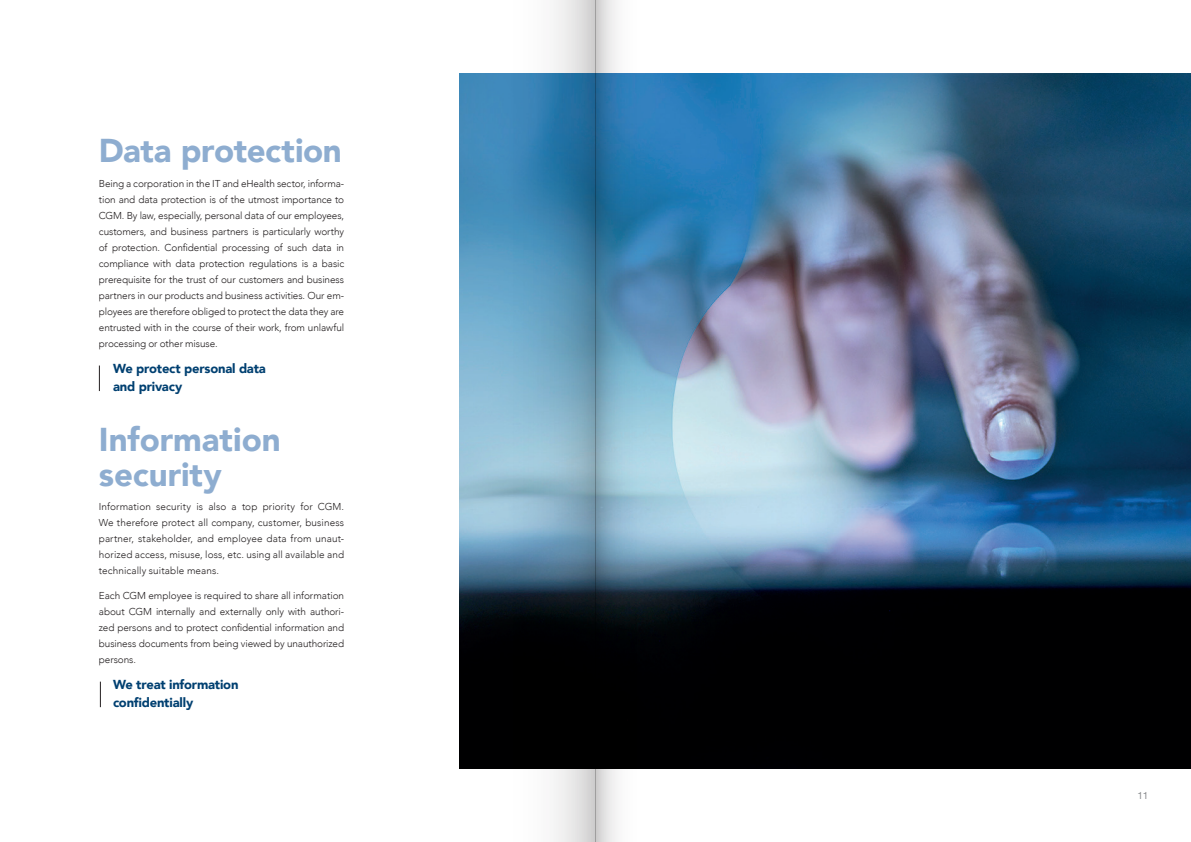
<style>
.page{position:relative;width:1191px;height:842px;background:#fff}
.page>*{position:absolute;margin:0;border:0;box-sizing:border-box;transform-origin:0 0}
.t1{font:900 33px/35px "Avenir";letter-spacing:-.005em;color:#8eadd0}
.t2{font:900 13px/18px "Avenir";letter-spacing:-.015em;color:#004071}
.t3{font:300 10px/16px "Avenir";letter-spacing:-.01em;color:#231f20;text-align:justify}
.t4{font:10px "Helvetica Neue";color:#8a8c8f}
</style>
<div class="page">
<svg style="left:99px;top:365px;width:1px;height:26px"></svg>
<svg style="left:100px;top:682px;width:1px;height:25px"></svg>
<img style="left:669px;top:74px;width:522px;height:694px">
<svg style="left:595px;top:0;width:74px;height:842px;background:#63879e"></svg>
<svg style="left:459px;top:0;width:136px;height:842px;background:#678aa0"></svg>
<h1 class="t1" style="left:99px;top:132px;width:244px">Data protection</h1>
<p class="t3" style="left:99px;top:175px;width:247px">Being a corporation in the IT and eHealth sector, informa&shy;tion and data protection is of the utmost importance to CGM. By law, especially, personal data of our employees, customers, and business partners is particularly worthy of protection. Confidential processing of such data in compliance with data protection regulations is a basic prerequisite for the trust of our customers and business partners in our products and business activities. Our em&shy;ployees are therefore obliged to protect the data they are entrusted with in the course of their work, from unlawful processing or other misuse.</p>
<h2 class="t2" style="left:113px;top:359px;width:154px">We protect personal data and privacy</h2>
<h1 class="t1" style="left:99px;top:421px;width:183px">Information security</h1>
<p class="t3" style="left:99px;top:499px;width:247px">Information security is also a top priority for CGM.<br>We therefore protect all company, customer, business partner, stakeholder, and employee data from unaut&shy;horized access, misuse, loss, etc. using all available and technically suitable means.</p>
<p class="t3" style="left:99px;top:587px;width:247px">Each CGM employee is required to share all information about CGM internally and externally only with authori&shy;zed persons and to protect confidential information and business documents from being viewed by unauthorized persons.</p>
<h2 class="t2" style="left:113px;top:675px;width:127px">We treat information confidentially</h2>
<p class="t4" style="left:1137px;top:788px;width:13px">11</p>
</div>
